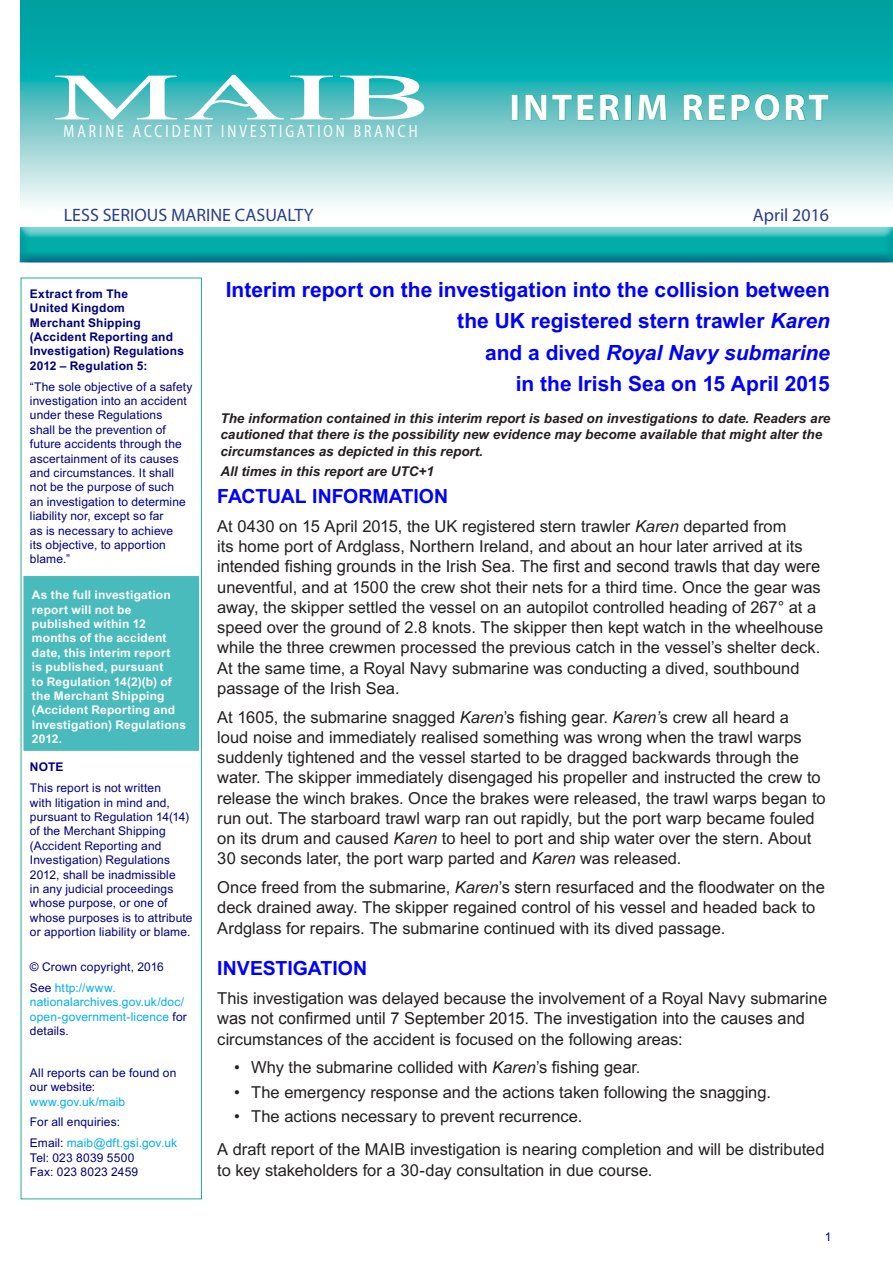
<style>
.page{position:relative;width:893px;height:1263px;background:#fff}
.page>*{position:absolute;margin:0;border:0;box-sizing:border-box;transform-origin:0 0}
.t1{font:700 37.5px "Myriad Pro";letter-spacing:.075em;color:#fff}
._1_0_Header_Descript{font:700 21px/31.5px "Arial";color:#00f;text-align:right}
._1_0_Header_Descript-2{font:italic 700 21px "Arial";letter-spacing:-.005em;color:#00f}
._2_0_Main_header{font:700 19.5px "Arial";color:#00f}
.t2{font:18px "Myriad Pro";color:#253f8e}
.t3{font:17.7px "Times";letter-spacing:.225em;color:#fff;scale:.76 1}
._3_0_Main_Body_Text{font:16.5px/20.2px "Arial";color:#231f20}
._3_0_Main_Body_Text-2{font:italic 700 13.5px/16.2px "Arial";color:#231f20}
._5_0_Sidebar_Informa{font:12px/14.4px "Arial";letter-spacing:.01em;color:#000080}
.t4{font:700 12px/14.4px "Arial";letter-spacing:.015em;color:#fff}
._5_0_Sidebar_Informa-2{font:700 12px/14.4px "Arial";letter-spacing:.015em;color:#000080}
._5_0_Sidebar_Informa-3{font:12px/14.4px "Arial";letter-spacing:.01em;color:#00aeef}
._8_0_Page_numbers{font:12px "Arial";color:#000080}
.s1{color:#000080}
.s2{color:#00aeef}
.s3{font-style:italic}
.s4{font-style:normal}
.s5{font-family:"Arial MT2"}
</style>
<div class="page">
<svg style="left:21px;top:0;width:872px;height:205px;background:#5cc3c4"></svg>
<svg style="left:55px;top:76px;width:122px;height:43px"></svg>
<svg style="left:185px;top:75px;width:99px;height:44px"></svg>
<svg style="left:290px;top:76px;width:43px;height:43px"></svg>
<svg style="left:340px;top:76px;width:84px;height:43px"></svg>
<div style="left:512px;top:94px;width:6px;height:26px;border:1px solid #239e72"></div>
<svg style="left:525px;top:93px;width:69px;height:28px;background:#51b8b1"></svg>
<svg style="left:600px;top:94px;width:21px;height:27px"></svg>
<div style="left:625px;top:94px;width:7px;height:26px;border:1px solid #239e72"></div>
<svg style="left:638px;top:94px;width:29px;height:27px"></svg>
<svg style="left:683px;top:93px;width:146px;height:28px;background:#51b9b3"></svg>
<div style="left:20px;top:225px;width:873px;height:13px;background:#fff;opacity:.5"></div>
<div style="left:20px;top:231px;width:873px;height:31px;background:#253f8e;opacity:.5"></div>
<div style="left:21px;top:278px;width:181px;height:921px;border:1px solid #23af8e"></div>
<div style="left:23px;top:575px;width:177px;height:177px;background:#4abbbc"></div>
<div style="left:22px;top:574px;width:179px;height:178px;border:2px solid #fff"></div>
<p class="t3" style="left:64px;top:120px;width:467px">MARINE ACCIDENT INVESTIGATION BRANCH</p>
<h1 class="t1" style="left:509px;top:83px;width:321px">INTERIM REPORT</h1>
<p class="t2" style="left:64px;top:204px;width:251px">LESS SERIOUS MARINE CASUALTY</p>
<p class="t2" style="left:753px;top:204px;width:78px">April 2016</p>
<p class="_5_0_Sidebar_Informa-2" style="left:30px;top:287px;width:156px">Extract from The<br>United Kingdom<br>Merchant Shipping (Accident Reporting and<br>Investigation) Regulations<br>2012 – Regulation 5:</p>
<p class="_5_0_Sidebar_Informa" style="left:30px;top:379px;width:164px">“The sole objective of a safety investigation into an accident under these Regulations<br>shall be the prevention of future accidents through the ascertainment of its causes and circumstances. It shall not be the purpose of such<br>an investigation to determine liability nor, except so far<br>as is necessary to achieve<br>its objective, to apportion blame.”</p>
<p class="t4" style="left:32px;top:588px;width:156px">As the full investigation report will not be published within 12 months of the accident date, this interim report<br>is published, pursuant<br>to Regulation 14(2)(b) of the Merchant Shipping (Accident Reporting and<br>Investigation) Regulations<br>2012.</p>
<p class="_5_0_Sidebar_Informa-2" style="left:30px;top:760px;width:35px">NOTE</p>
<p class="_5_0_Sidebar_Informa" style="left:30px;top:781px;width:164px">This report is not written<br>with litigation in mind and, pursuant to Regulation 14(14) of the Merchant Shipping (Accident Reporting and<br>Investigation) Regulations<br>2012, shall be inadmissible<br>in any judicial proceedings whose purpose, or one of whose purposes is to attribute or apportion liability or blame.</p>
<p class="_5_0_Sidebar_Informa" style="left:30px;top:960px;width:135px">© Crown copyright, 2016</p>
<p class="_5_0_Sidebar_Informa-3" style="left:30px;top:981px;width:158px"><span class="s1">See</span> http://www. nationalarchives.gov.uk/doc/ open-government-licence <span class="s1">for details.</span></p>
<p class="_5_0_Sidebar_Informa" style="left:30px;top:1065px;width:148px">All reports can be found on our website: <span class="s2">www.gov.uk/maib</span></p>
<p class="_5_0_Sidebar_Informa" style="left:30px;top:1115px;width:92px">For all enquiries:</p>
<p class="_5_0_Sidebar_Informa" style="left:30px;top:1136px;width:149px">Email: <span class="s2">maib@dft.gsi.gov.uk<br></span>Tel: 023 8039 5500<br>Fax: 023 8023 2459</p>
<p class="_1_0_Header_Descript" style="left:226px;top:274px;width:606px">Interim report on the investigation into the collision between the UK registered stern trawler <span class="s3">Karen</span></p>
<p class="_1_0_Header_Descript-2" style="left:485px;top:338px;width:346px"><span class="s4">and a dived</span> Royal Navy submarine</p>
<p class="_1_0_Header_Descript" style="left:516px;top:369px;width:316px">in the Irish Sea on 15 April 2015</p>
<p class="_3_0_Main_Body_Text-2" style="left:220px;top:411px;width:611px">The information contained in this interim report is based on investigations to date. Readers are cautioned that there is the possibility new evidence may become available that might alter the circumstances as depicted in this report.</p>
<p class="_3_0_Main_Body_Text-2" style="left:220px;top:464px;width:215px">All times in this report are UTC+1</p>
<p class="_2_0_Main_header" style="left:217px;top:483px;width:232px">FACTUAL INFORMATION</p>
<p class="_3_0_Main_Body_Text" style="left:217px;top:516px;width:607px">At 0430 on 15 April 2015, the UK registered stern trawler <span class="s3">Karen</span> departed from<br>its home port of Ardglass, Northern Ireland, and about an hour later arrived at its <span class="s5">intended fishing grounds in the Irish Sea. The first and second trawls that day were </span>uneventful, and at 1500 the crew shot their nets for a third time. Once the gear was away, the skipper settled the vessel on an autopilot controlled heading of 267° at a speed over the ground of 2.8 knots. The skipper then kept watch in the wheelhouse while the three crewmen processed the previous catch in the vessel’s shelter deck.<br>At the same time, a Royal Navy submarine was conducting a dived, southbound passage of the Irish Sea.</p>
<p class="_3_0_Main_Body_Text" style="left:217px;top:707px;width:610px">At 1605, the submarine snagged <span class="s3">Karen</span><span class="s5">’s fishing gear.</span> <span class="s3">Karen’</span>s crew all heard a<br>loud noise and immediately realised something was wrong when the trawl warps suddenly tightened and the vessel started to be dragged backwards through the water. The skipper immediately disengaged his propeller and instructed the crew to release the winch brakes. Once the brakes were released, the trawl warps began to run out. The starboard trawl warp ran out rapidly, but the port warp became fouled on its drum and caused <span class="s3">Karen</span> to heel to port and ship water over the stern. About 30 seconds later, the port warp parted and <span class="s3">Karen</span> was released.</p>
<p class="_3_0_Main_Body_Text" style="left:217px;top:877px;width:609px">Once freed from the submarine, <span class="s3">Karen</span><span class="s5">’s stern resurfaced and the floodwater on the </span>deck drained away. The skipper regained control of his vessel and headed back to<br>Ardglass for repairs. The submarine continued with its dived passage.</p>
<p class="_2_0_Main_header" style="left:217px;top:955px;width:151px">INVESTIGATION</p>
<p class="_3_0_Main_Body_Text" style="left:217px;top:988px;width:611px">This investigation was delayed because the involvement of a Royal Navy submarine <span class="s5">was not confirmed until 7 September 2015. The investigation into the causes and </span>circumstances of the accident is focused on the following areas:</p>
<p class="_3_0_Main_Body_Text" style="left:234px;top:1057px;width:408px">• Why the submarine collided with <span class="s3">Karen</span><span class="s5">’s fishing gear.</span></p>
<p class="_3_0_Main_Body_Text" style="left:234px;top:1082px;width:538px">• The emergency response and the actions taken following the snagging.</p>
<p class="_3_0_Main_Body_Text" style="left:234px;top:1106px;width:350px">• The actions necessary to prevent recurrence.</p>
<p class="_3_0_Main_Body_Text" style="left:217px;top:1139px;width:609px">A draft report of the MAIB investigation is nearing completion and will be distributed to key stakeholders for a 30-day consultation in due course.</p>
<p class="_8_0_Page_numbers" style="left:825px;top:1228px;width:8px">1</p>
</div>
